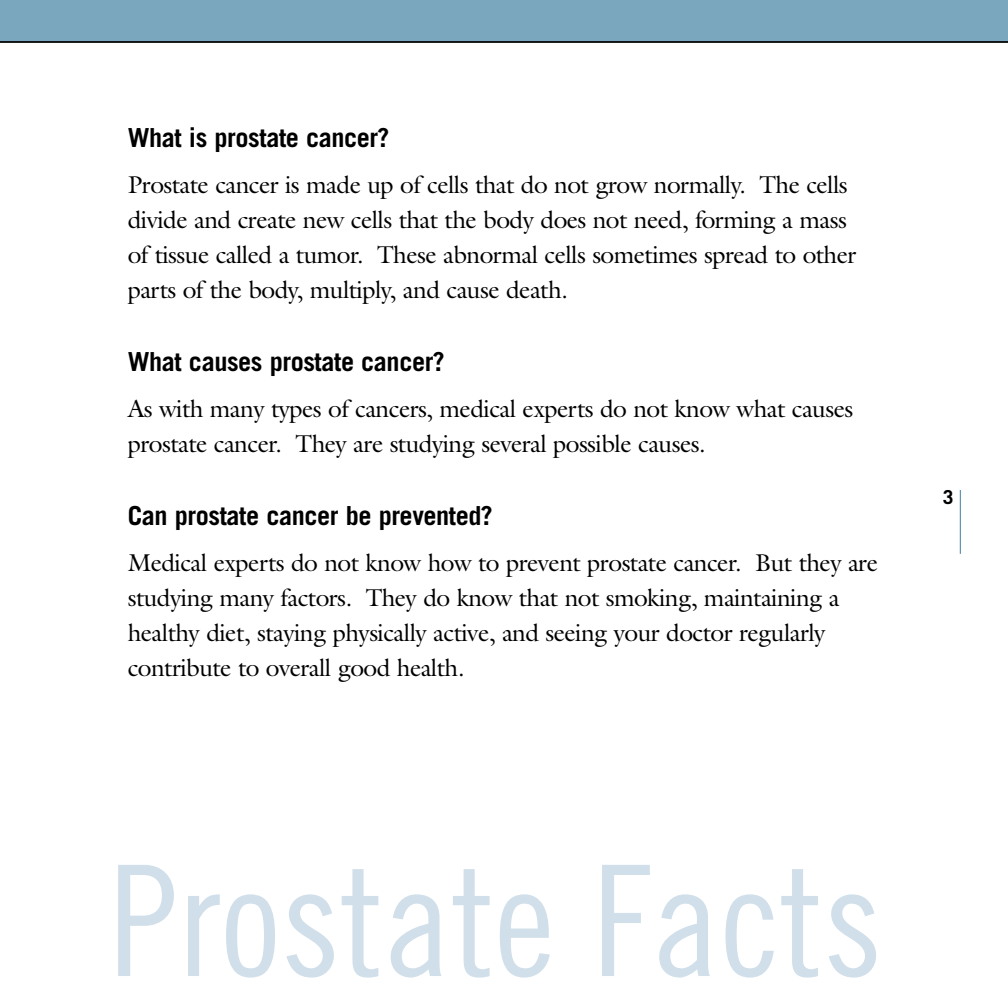
<style>
.page{position:relative;width:1008px;height:1008px;background:#fff}
.page>*{position:absolute;margin:0;border:0;box-sizing:border-box;transform-origin:0 0}
.t1{font:154px "Trade Gothic Cond Eighteen";color:#d0dfe9}
.t2{font:700 26.25px "Trade Gothic";letter-spacing:-.015em;color:#000}
.t3{font:24.5px/35px "Galliard";letter-spacing:-.025em;color:#000}
.t4{font:700 19.25px "Trade Gothic";color:#000}
</style>
<div class="page">
<hr style="left:960px;top:490px;width:1px;height:64px;background:#427fa3">
<div style="left:0;top:0;width:1008px;height:43px;background:#7aa6be"></div>
<h2 class="t2" style="left:128px;top:128px;width:263px">What is prostate cancer?</h2>
<p class="t3" style="left:128px;top:170px;width:730px">Prostate cancer is made up of cells that do not grow normally. The cells divide and create new cells that the body does not need, forming a mass of tissue called a tumor. These abnormal cells sometimes spread to other parts of the body, multiply, and cause death.</p>
<h3 class="t2" style="left:128px;top:352px;width:318px">What causes prostate cancer?</h3>
<p class="t3" style="left:128px;top:394px;width:727px">As with many types of cancers, medical experts do not know what causes prostate cancer. They are studying several possible causes.</p>
<h3 class="t2" style="left:128px;top:506px;width:367px">Can prostate cancer be prevented?</h3>
<p class="t3" style="left:128px;top:548px;width:752px">Medical experts do not know how to prevent prostate cancer. But they are studying many factors. They do know that not smoking, maintaining a healthy diet, staying physically active, and seeing your doctor regularly contribute to overall good health.</p>
<p class="t4" style="left:943px;top:490px;width:12px">3</p>
<p class="t1" style="left:110px;top:865px;width:775px">Prostate Facts</p>
</div>
